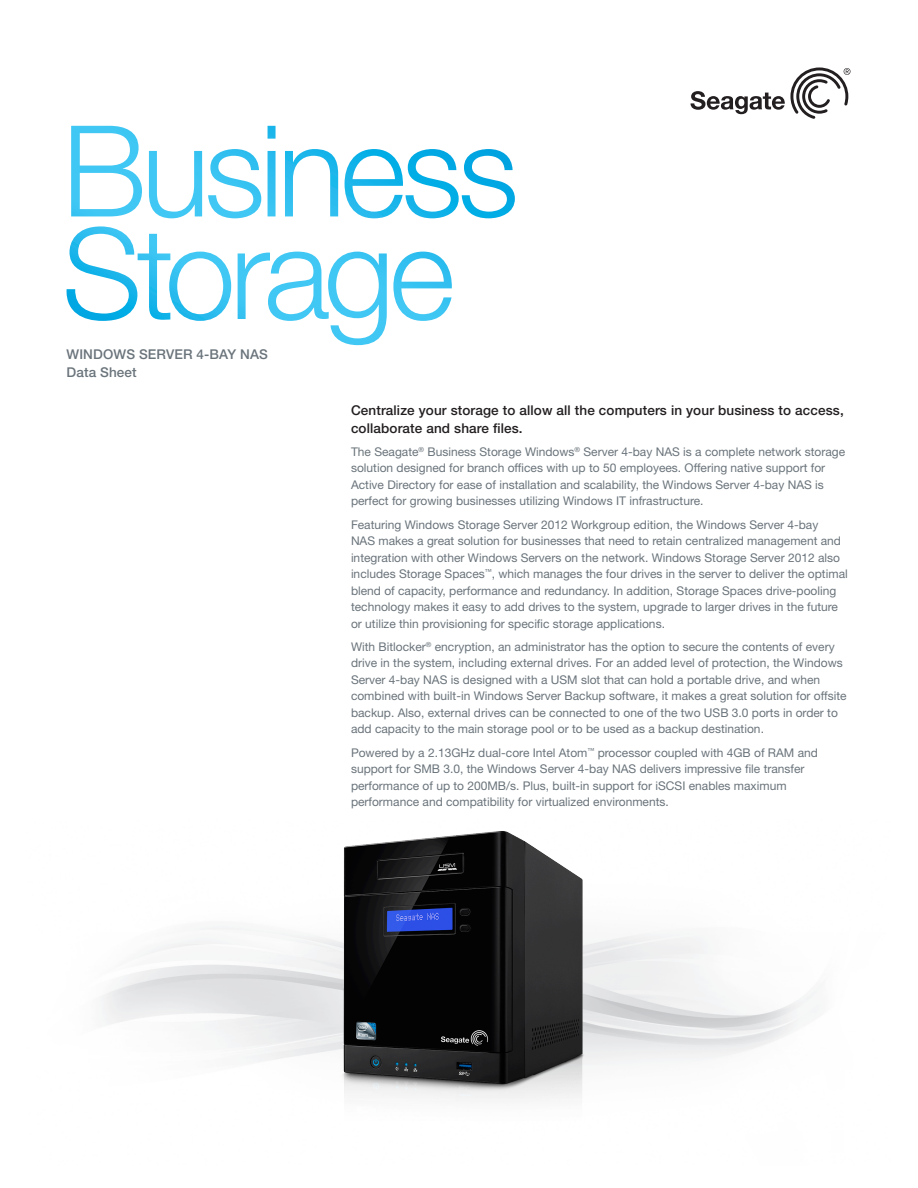
<style>
.page{position:relative;width:918px;height:1188px;background:#fff}
.page>*{position:absolute;margin:0;border:0;box-sizing:border-box;transform-origin:0 0}
.Body_Copy_Subhead{font:500 13.5px/18px "Helvetica Neue LT Std";letter-spacing:.01em;color:#231f20}
.Body_Copy_Subhead-2{font:500 13.5px/18px "Helvetica Neue LT Std";letter-spacing:.01em;color:#6a747b}
.Body_Copy_Subhead-3{font:12px/16.5px "Helvetica Neue LT Std";color:#6a747b}
</style>
<div class="page">
<img style="left:248px;top:830px;width:421px;height:287px">
<svg style="left:67px;top:126px;width:448px;height:195px"></svg>
<svg style="left:690px;top:67px;width:161px;height:52px"></svg>
<p class="Body_Copy_Subhead-2" style="left:67px;top:345px;width:203px">WINDOWS SERVER 4-BAY NAS<br>Data Sheet</p>
<p class="Body_Copy_Subhead" style="left:351px;top:401px;width:494px">Centralize your storage to allow all the computers in your business to access, collaborate and share files.</p>
<p class="Body_Copy_Subhead-3" style="left:351px;top:443px;width:496px">The Seagate<sup>®</sup> Business Storage Windows<sup>®</sup> Server 4-bay NAS is a complete network storage solution designed for branch offices with up to 50 employees. Offering native support for Active Directory for ease of installation and scalability, the Windows Server 4-bay NAS is perfect for growing businesses utilizing Windows IT infrastructure.</p>
<p class="Body_Copy_Subhead-3" style="left:351px;top:516px;width:498px">Featuring Windows Storage Server 2012 Workgroup edition, the Windows Server 4-bay<br>NAS makes a great solution for businesses that need to retain centralized management and integration with other Windows Servers on the network. Windows Storage Server 2012 also includes Storage Spaces<sup>™</sup>, which manages the four drives in the server to deliver the optimal blend of capacity, performance and redundancy. In addition, Storage Spaces drive-pooling technology makes it easy to add drives to the system, upgrade to larger drives in the future or utilize thin provisioning for specific storage applications.</p>
<p class="Body_Copy_Subhead-3" style="left:351px;top:638px;width:497px">With Bitlocker<sup>®</sup> encryption, an administrator has the option to secure the contents of every drive in the system, including external drives. For an added level of protection, the Windows Server 4-bay NAS is designed with a USM slot that can hold a portable drive, and when combined with built-in Windows Server Backup software, it makes a great solution for offsite backup. Also, external drives can be connected to one of the two USB 3.0 ports in order to add capacity to the main storage pool or to be used as a backup destination.</p>
<p class="Body_Copy_Subhead-3" style="left:351px;top:744px;width:468px">Powered by a 2.13GHz dual-core Intel Atom<sup>™</sup> processor coupled with 4GB of RAM and support for SMB 3.0, the Windows Server 4-bay NAS delivers impressive file transfer performance of up to 200MB/s. Plus, built-in support for iSCSI enables maximum performance and compatibility for virtualized environments.</p>
</div>
